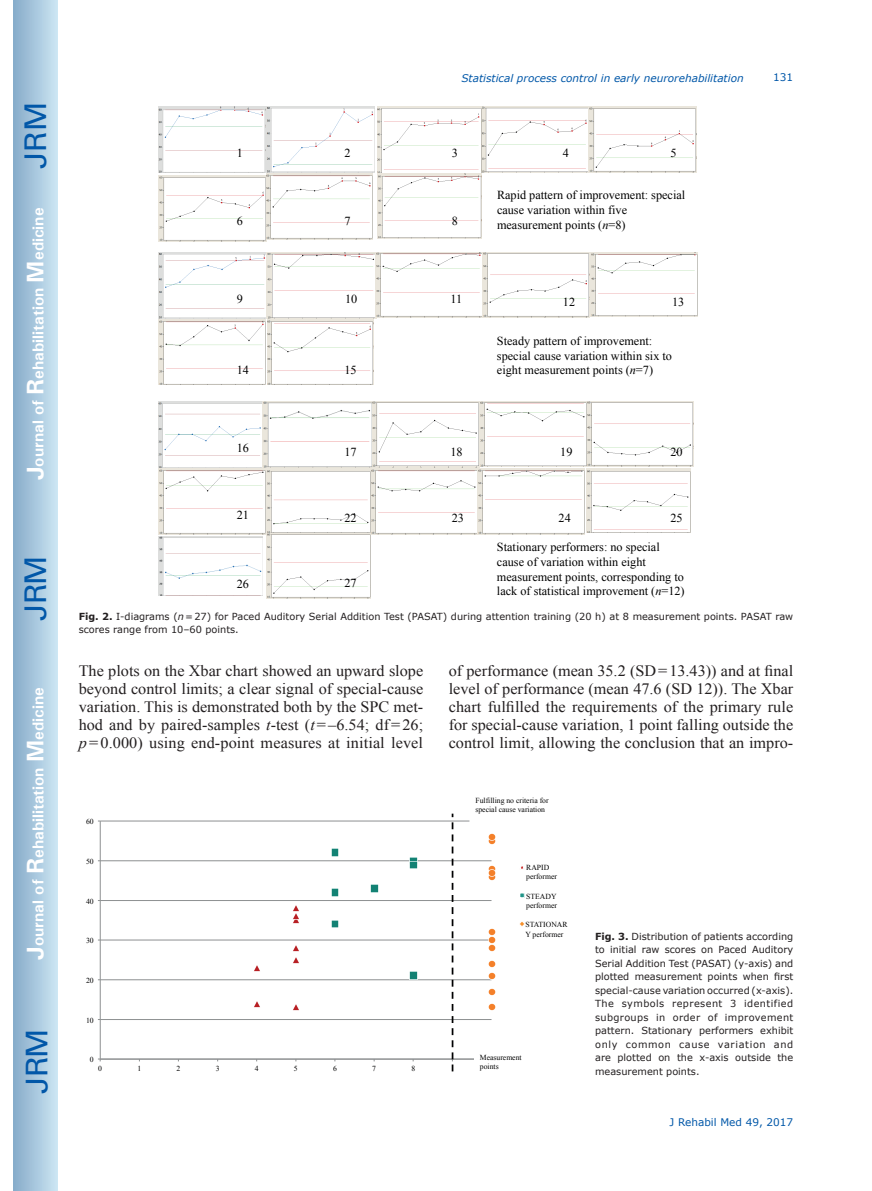
<style>
.page{position:relative;width:872px;height:1191px;background:#fff}
.page>*{position:absolute;margin:0;border:0;box-sizing:border-box;transform-origin:0 0}
.t1{font:30px "Univers";letter-spacing:-.03em;color:#0157a8}
.t2{font:15.75px/18px "Times New Roman";color:#231f20;text-align:justify}
.t3{font:700 15.75px "Univers";color:#fff}
.t4{font:12.3px/14.7px "Times New Roman";color:#000001}
.t5{font:italic 10.5px "Verdana";color:#0157a8}
.t6{font:10.5px "Verdana";color:#0157a8}
.t7{font:9.75px/13.5px "Verdana";color:#231f20}
.t8{font:7.65px/9.1px "Times New Roman";color:#000001}
.s1{font-size:24px}
.s2{font-style:italic}
.s3{font-weight:700}
</style>
<div class="page">
<div style="left:14px;top:0;width:43px;height:1191px;background:linear-gradient(to right,#88acca,#cbe5f2)"></div>
<img style="left:159px;top:106px;width:215px;height:67px">
<img style="left:481px;top:106px;width:215px;height:66px">
<img style="left:377px;top:106px;width:104px;height:132px">
<img style="left:159px;top:176px;width:107px;height:65px">
<img style="left:266px;top:174px;width:107px;height:65px">
<img style="left:159px;top:252px;width:217px;height:67px">
<img style="left:376px;top:252px;width:321px;height:65px">
<img style="left:159px;top:320px;width:215px;height:65px">
<img style="left:159px;top:401px;width:534px;height:67px">
<img style="left:159px;top:469px;width:531px;height:65px">
<img style="left:266px;top:533px;width:104px;height:65px">
<img style="left:159px;top:536px;width:104px;height:60px">
<hr style="left:100px;top:1019px;width:391px;height:1px;background:#8d9091">
<hr style="left:100px;top:979px;width:391px;height:1px;background:#8d9091">
<hr style="left:100px;top:939px;width:391px;height:1px;background:#8d9091">
<hr style="left:100px;top:900px;width:391px;height:1px;background:#8d9091">
<hr style="left:100px;top:860px;width:391px;height:1px;background:#8d9091">
<hr style="left:100px;top:820px;width:391px;height:1px;background:#8d9091">
<hr style="left:100px;top:821px;width:1px;height:238px;background:#8d9091">
<hr style="left:100px;top:1058px;width:391px;height:1px;background:#8d9091">
<svg style="left:254px;top:965px;width:6px;height:6px"></svg>
<svg style="left:254px;top:1001px;width:6px;height:6px"></svg>
<svg style="left:293px;top:1004px;width:6px;height:7px"></svg>
<svg style="left:293px;top:945px;width:6px;height:18px"></svg>
<svg style="left:293px;top:905px;width:6px;height:19px"></svg>
<svg style="left:331px;top:920px;width:8px;height:8px"></svg>
<svg style="left:331px;top:849px;width:8px;height:7px"></svg>
<svg style="left:331px;top:888px;width:8px;height:8px"></svg>
<svg style="left:370px;top:884px;width:8px;height:8px"></svg>
<svg style="left:409px;top:972px;width:8px;height:7px"></svg>
<svg style="left:409px;top:857px;width:8px;height:11px"></svg>
<svg style="left:488px;top:960px;width:7px;height:19px"></svg>
<svg style="left:488px;top:988px;width:7px;height:7px"></svg>
<svg style="left:488px;top:865px;width:7px;height:15px"></svg>
<svg style="left:488px;top:833px;width:7px;height:11px"></svg>
<svg style="left:488px;top:1004px;width:7px;height:7px"></svg>
<svg style="left:488px;top:928px;width:7px;height:23px"></svg>
<svg style="left:520px;top:893px;width:4px;height:5px"></svg>
<svg style="left:519px;top:921px;width:5px;height:5px"></svg>
<svg style="left:452px;top:813px;width:1px;height:258px"></svg>
<div style="left:470px;top:792px;width:96px;height:36px;background:#fff"></div>
<div style="left:474px;top:1049px;width:70px;height:24px;background:#fff"></div>
<h1 class="t1" style="left:18px;top:169px;width:68px;rotate:-90deg">JRM</h1>
<h2 class="t3" style="left:28px;top:480px;width:274px;rotate:-90deg"><span class="s1">J</span>ournal of <span class="s1">R</span>ehabilitation <span class="s1">M</span>edicine</h2>
<h1 class="t1" style="left:18px;top:620px;width:67px;rotate:-90deg">JRM</h1>
<h2 class="t3" style="left:28px;top:959px;width:274px;rotate:-90deg"><span class="s1">J</span>ournal of <span class="s1">R</span>ehabilitation <span class="s1">M</span>edicine</h2>
<h1 class="t1" style="left:19px;top:1093px;width:67px;rotate:-90deg">JRM</h1>
<p class="t5" style="left:461px;top:71px;width:284px">Statistical process control in early neurorehabilitation</p>
<p class="t6" style="left:773px;top:70px;width:22px">131</p>
<p class="t4" style="left:237px;top:145px;width:8px">1</p>
<p class="t4" style="left:344px;top:145px;width:8px">2</p>
<p class="t4" style="left:452px;top:145px;width:8px">3</p>
<p class="t4" style="left:563px;top:145px;width:8px">4</p>
<p class="t4" style="left:670px;top:145px;width:8px">5</p>
<p class="t4" style="left:237px;top:213px;width:8px">6</p>
<p class="t4" style="left:344px;top:213px;width:8px">7</p>
<p class="t4" style="left:452px;top:213px;width:8px">8</p>
<p class="t4" style="left:497px;top:188px;width:190px">Rapid pattern of improvement: special cause variation within five measurement points (<span class="s2">n</span>=8)</p>
<p class="t4" style="left:237px;top:291px;width:8px">9</p>
<p class="t4" style="left:345px;top:291px;width:14px">10</p>
<p class="t4" style="left:450px;top:291px;width:13px">11</p>
<p class="t4" style="left:563px;top:294px;width:14px">12</p>
<p class="t4" style="left:672px;top:294px;width:14px">13</p>
<p class="t4" style="left:237px;top:362px;width:14px">14</p>
<p class="t4" style="left:344px;top:362px;width:14px">15</p>
<p class="t4" style="left:497px;top:333px;width:176px">Steady pattern of improvement: special cause variation within six to eight measurement points (<span class="s2">n</span>=7)</p>
<p class="t4" style="left:237px;top:440px;width:14px">16</p>
<p class="t4" style="left:450px;top:444px;width:14px">18</p>
<p class="t4" style="left:560px;top:444px;width:14px">19</p>
<p class="t4" style="left:670px;top:444px;width:14px">20</p>
<p class="t4" style="left:344px;top:444px;width:14px">17</p>
<p class="t4" style="left:237px;top:508px;width:14px">21</p>
<p class="t4" style="left:344px;top:510px;width:14px">22</p>
<p class="t4" style="left:452px;top:510px;width:14px">23</p>
<p class="t4" style="left:558px;top:510px;width:14px">24</p>
<p class="t4" style="left:670px;top:510px;width:14px">25</p>
<p class="t4" style="left:237px;top:576px;width:14px">26</p>
<p class="t4" style="left:344px;top:575px;width:14px">27</p>
<p class="t4" style="left:497px;top:540px;width:189px">Stationary performers: no special cause of variation within eight measurement points, corresponding to lack of statistical improvement (<span class="s2">n</span>=12)</p>
<p class="t7" style="left:79px;top:609px;width:716px"><span class="s3">Fig. 2.</span> I-diagrams (<span class="s2">n</span>=27) for Paced Auditory Serial Addition Test (PASAT) during attention training (20 h) at 8 measurement points. PASAT raw scores range from 10–60 points.</p>
<p class="t2" style="left:79px;top:662px;width:346px">The plots on the Xbar chart showed an upward slope beyond control limits; a clear signal of special-cause variation. This is demonstrated both by the SPC met&shy;hod and by paired-samples <span class="s2">t</span>-test (<span class="s2">t</span>=–6.54; df=26; <span class="s2">p</span>=0.000) using end-point measures at initial level</p>
<p class="t2" style="left:449px;top:662px;width:346px">of performance (mean 35.2 (SD=13.43)) and at final level of performance (mean 47.6 (SD 12)). The Xbar chart fulfilled the requirements of the primary rule for special-cause variation, 1 point falling outside the control limit, allowing the conclusion that an impro-</p>
<p class="t8" style="left:86px;top:817px;width:9px">60</p>
<p class="t8" style="left:86px;top:856px;width:9px">50</p>
<p class="t8" style="left:86px;top:896px;width:9px">40</p>
<p class="t8" style="left:86px;top:936px;width:9px">30</p>
<p class="t8" style="left:86px;top:975px;width:9px">20</p>
<p class="t8" style="left:86px;top:1015px;width:9px">10</p>
<p class="t8" style="left:475px;top:795px;width:75px">Fulfilling no criteria for special cause variation</p>
<p class="t8" style="left:526px;top:863px;width:32px">RAPID performer</p>
<p class="t8" style="left:526px;top:891px;width:32px">STEADY performer</p>
<p class="t8" style="left:525px;top:920px;width:44px">STATIONAR<br>Y performer</p>
<p class="t8" style="left:480px;top:1052px;width:43px">Measurement points</p>
<p class="t8" style="left:90px;top:1055px;width:5px">0</p>
<p class="t8" style="left:98px;top:1064px;width:5px">0</p>
<p class="t8" style="left:137px;top:1064px;width:5px">1</p>
<p class="t8" style="left:177px;top:1064px;width:5px">2</p>
<p class="t8" style="left:216px;top:1064px;width:5px">3</p>
<p class="t8" style="left:255px;top:1064px;width:5px">4</p>
<p class="t8" style="left:294px;top:1064px;width:5px">5</p>
<p class="t8" style="left:333px;top:1064px;width:5px">6</p>
<p class="t8" style="left:372px;top:1064px;width:5px">7</p>
<p class="t8" style="left:411px;top:1064px;width:5px">8</p>
<p class="t8" style="left:487px;top:1064px;width:9px">10</p>
<p class="t7" style="left:595px;top:929px;width:200px;text-align:justify"><span class="s3">Fig. 3.</span> Distribution of patients according to initial raw scores on Paced Auditory Serial Addition Test (PASAT) (y-axis) and plotted measurement points when first special-cause variation occurred (x-axis).<br>The symbols represent 3 identified subgroups in order of improvement pattern. Stationary performers exhibit only common cause variation and are plotted on the x-axis outside the measurement points.</p>
<p class="t6" style="left:669px;top:1114px;width:125px">J Rehabil Med 49, 2017</p>
</div>
